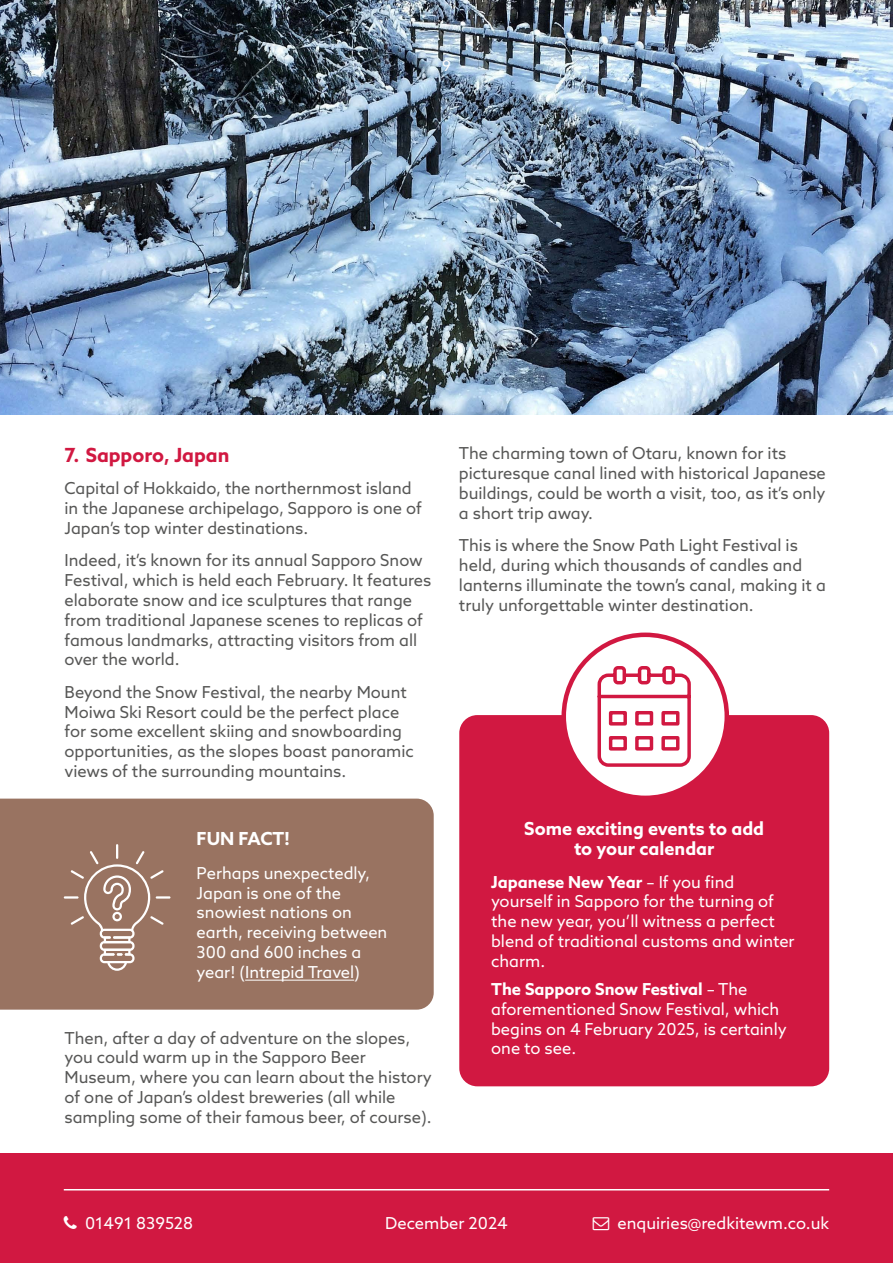
<style>
.page{position:relative;width:893px;height:1263px;background:#fff}
.page>*{position:absolute;margin:0;border:0;box-sizing:border-box;transform-origin:0 0}
.t1{font:700 19.5px "Azo Sans";color:#d11841}
.t2{font:700 18px/19.8px "Azo Sans";color:#fff;text-align:center}
.t3{font:16.5px/19.8px "Azo Sans";color:#575756}
.t4{font:16.5px/19.8px "Azo Sans";color:#fff}
.t5{font:15px "Azo Sans";color:#fff}
.s1{font-weight:700}
</style>
<div class="page">
<img style="left:0;top:0;width:893px;height:415px">
<div style="left:0;top:1153px;width:893px;height:110px;background:#d11841"></div>
<hr style="left:64px;top:1189px;width:765px;height:1px;background:#fff">
<div style="left:0;top:799px;width:434px;height:211px;background:#997361"></div>
<hr style="left:245px;top:980px;width:109px;height:1px;background:#fff">
<div style="left:459px;top:715px;width:370px;height:371px;background:#d11841;border-radius:18px"></div>
<div style="left:564px;top:635px;width:163px;height:163px;background:#fff;border-radius:50%"></div>
<div style="left:561px;top:632px;width:168px;height:168px;border:4px solid #d11841;border-radius:50%"></div>
<svg style="left:597px;top:666px;width:94px;height:101px"></svg>
<hr style="left:64px;top:896px;width:15px;height:3px;background:#fff">
<hr style="left:156px;top:896px;width:14px;height:3px;background:#fff">
<svg style="left:71px;top:844px;width:93px;height:127px;background:#a68575"></svg>
<p class="t5" style="left:442px;top:56px;width:10px">9</p>
<p class="t1" style="left:65px;top:442px;width:166px">7. Sapporo, Japan</p>
<p class="t3" style="left:65px;top:478px;width:359px">Capital of Hokkaido, the northernmost island in the Japanese archipelago, Sapporo is one of<br>Japan’s top winter destinations.</p>
<p class="t3" style="left:65px;top:550px;width:368px">Indeed, it’s known for its annual Sapporo Snow Festival, which is held each February. It features elaborate snow and ice sculptures that range from traditional Japanese scenes to replicas of famous landmarks, attracting visitors from all over the world.</p>
<p class="t3" style="left:65px;top:682px;width:351px">Beyond the Snow Festival, the nearby Mount Moiwa Ski Resort could be the perfect place for some excellent skiing and snowboarding opportunities, as the slopes boast panoramic views of the surrounding mountains.</p>
<p class="t2" style="left:197px;top:828px;width:95px">FUN FACT!</p>
<p class="t4" style="left:197px;top:863px;width:192px">Perhaps unexpectedly,<br>Japan is one of the snowiest nations on earth, receiving between<br>300 and 600 inches a year! (Intrepid Travel)</p>
<p class="t3" style="left:65px;top:1028px;width:369px">Then, after a day of adventure on the slopes, you could warm up in the Sapporo Beer Museum, where you can learn about the history of one of Japan’s oldest breweries (all while sampling some of their famous beer, of course).</p>
<p class="t3" style="left:459px;top:443px;width:368px">The charming town of Otaru, known for its picturesque canal lined with historical Japanese buildings, could be worth a visit, too, as it’s only a short trip away.</p>
<p class="t3" style="left:459px;top:535px;width:368px">This is where the Snow Path Light Festival is held, during which thousands of candles and lanterns illuminate the town’s canal, making it a truly unforgettable winter destination.</p>
<p class="t2" style="left:524px;top:818px;width:241px">Some exciting events to add to your calendar</p>
<p class="t4" style="left:491px;top:871px;width:305px"><span class="s1">Japanese New Year</span> – If you find yourself in Sapporo for the turning of the new year, you’ll witness a perfect blend of traditional customs and winter charm.</p>
<p class="t4" style="left:491px;top:979px;width:297px"><span class="s1">The Sapporo Snow Festival</span> – The aforementioned Snow Festival, which begins on 4 February 2025, is certainly one to see.</p>
<p class="t4" style="left:85px;top:1213px;width:110px">01491 839528</p>
<p class="t4" style="left:617px;top:1213px;width:213px">enquiries@redkitewm.co.uk</p>
<p class="t4" style="left:385px;top:1213px;width:124px">December 2024</p>
</div>
